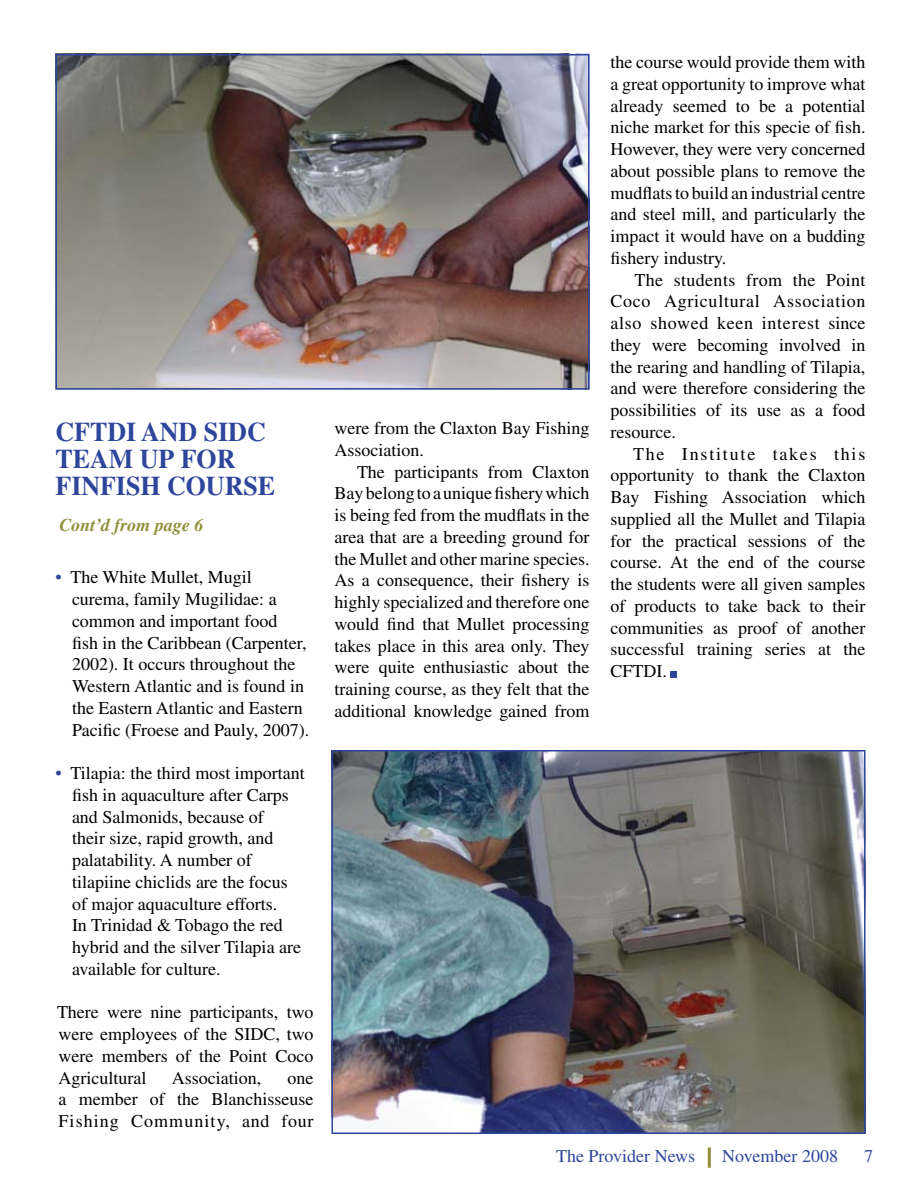
<style>
.page{position:relative;width:918px;height:1188px;background:#fff}
.page>*{position:absolute;margin:0;border:0;box-sizing:border-box;transform-origin:0 0}
.t1{font:700 27px/27px "Times";color:#2e459c;scale:.96 1}
.t2{font:18px/21.8px "Times";color:#000;text-align:justify}
.t3{font:18px "Times";color:#2e459c}
.t4{font:italic 700 18px "Times";color:#8f8f3a}
.s1{color:#2e459c}
</style>
<div class="page">
<hr style="left:708px;top:1148px;width:3px;height:20px;background:#8f8f3a">
<img style="left:335px;top:753px;width:528px;height:378px">
<img style="left:59px;top:57px;width:528px;height:330px">
<div style="left:671px;top:671px;width:6px;height:7px;background:#2e459c"></div>
<div style="left:56px;top:54px;width:534px;height:336px;border:2px solid #2e459c"></div>
<div style="left:332px;top:750px;width:534px;height:384px;border:2px solid #2e459c"></div>
<h1 class="t1" style="left:56px;top:418px;width:230px">CFTDI AND SIDC<br>TEAM UP FOR<br>FINFISH COURSE</h1>
<p class="t4" style="left:59px;top:514px;width:146px">Cont’d from page 6</p>
<p class="t2" style="left:72px;top:566px;width:239px;text-align:left;text-indent:-16px"><span class="s1">•</span> The White Mullet, Mugil curema, family Mugilidae: a common and important food<br>fish in the Caribbean (Carpenter,<br>2002). It occurs throughout the<br>Western Atlantic and is found in the Eastern Atlantic and Eastern<br>Pacific (Froese and Pauly, 2007).</p>
<p class="t2" style="left:72px;top:762px;width:234px;text-align:left;text-indent:-16px"><span class="s1">•</span> Tilapia: the third most important fish in aquaculture after Carps and Salmonids, because of<br>their size, rapid growth, and palatability. A number of tilapiine chiclids are the focus of major aquaculture efforts.<br>In Trinidad &amp; Tobago the red hybrid and the silver Tilapia are available for culture.</p>
<p class="t2" style="left:57px;top:1001px;width:258px">There were nine participants, two were employees of the SIDC, two were members of the Point Coco Agricultural</p>
<p class="t2" style="left:172px;top:1067px;width:91px">Association,</p>
<p class="t2" style="left:58px;top:1067px;width:257px;text-indent:229px">one a member of the Blanchisseuse Fishing Community, and four</p>
<p class="t2" style="left:334px;top:417px;width:257px">were from the Claxton Bay Fishing<br>Association.</p>
<p class="t2" style="left:334px;top:461px;width:257px;text-indent:22px">The participants from Claxton Bay belong to a unique fishery which is being fed from the mudflats in the area that are a breeding ground for the Mullet and other marine species.<br>As a consequence, their fishery is highly specialized and therefore one would find that Mullet processing takes place in this area only. They were quite enthusiastic about the training course, as they felt that the additional knowledge gained from</p>
<p class="t2" style="left:610px;top:51px;width:257px">the course would provide them with a great opportunity to improve what already seemed to be a potential niche market for this specie of fish.<br>However, they were very concerned about possible plans to remove the mudflats to build an industrial centre and steel mill, and particularly the impact it would have on a budding fishery industry.</p>
<p class="t2" style="left:610px;top:269px;width:257px;text-indent:24px">The students from the Point Coco Agricultural Association also showed keen interest since they were becoming involved in the rearing and handling of Tilapia, and were therefore considering the possibilities of its use as a food resource.</p>
<p class="t2" style="left:610px;top:443px;width:257px;text-indent:22px">The Institute takes this opportunity to thank the Claxton Bay Fishing Association which supplied all the Mullet and Tilapia for the practical sessions of the course. At the end of the course the students were all given samples of products to take back to their communities as proof of another successful training series at the CFTDI.</p>
<p class="t3" style="left:556px;top:1145px;width:141px">The Provider News</p>
<p class="t3" style="left:722px;top:1145px;width:117px">November 2008</p>
<p class="t3" style="left:864px;top:1145px;width:10px">7</p>
</div>
